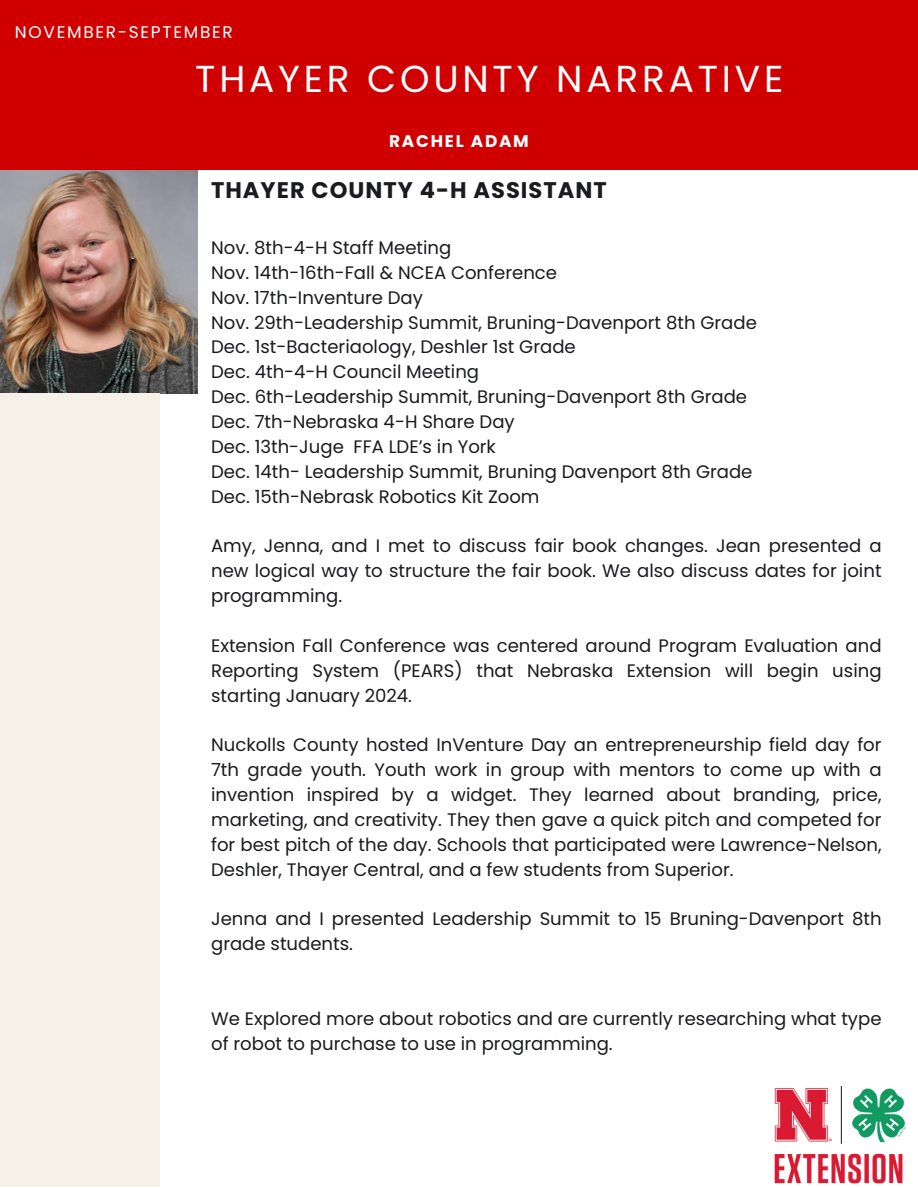
<style>
.page{position:relative;width:918px;height:1188px;background:#fff}
.page>*{position:absolute;margin:0;border:0;box-sizing:border-box;transform-origin:0 0}
.t1{font:37.5px "Poppins";letter-spacing:.1em;color:#fff}
.t2{font:700 22.5px "Poppins";letter-spacing:.045em;color:#1a1b1e}
.t3{font:18.15px/24.9px "Poppins";color:#1a1b1e;text-align:justify}
.t4{font:16.95px "Poppins";letter-spacing:.1em;color:#fff}
.t5{font:700 16.95px "Poppins";letter-spacing:.1em;color:#fff}
</style>
<div class="page">
<img style="left:1px;top:169px;width:197px;height:224px">
<div style="left:0;top:393px;width:160px;height:794px;background:#f5f1e7"></div>
<div style="left:0;top:0;width:918px;height:169px;background:#d00000"></div>
<img style="left:774px;top:1086px;width:132px;height:98px">
<p class="t4" style="left:15px;top:21px;width:219px">NOVEMBER-SEPTEMBER</p>
<p class="t1" style="left:195px;top:53px;width:590px">THAYER COUNTY NARRATIVE</p>
<p class="t5" style="left:389px;top:130px;width:141px">RACHEL ADAM</p>
<p class="t2" style="left:211px;top:174px;width:397px">THAYER COUNTY 4-H ASSISTANT</p>
<p class="t3" style="left:211px;top:235px;width:242px">Nov. 8th-4-H Staff Meeting</p>
<p class="t3" style="left:211px;top:260px;width:347px">Nov. 14th-16th-Fall &amp; NCEA Conference</p>
<p class="t3" style="left:211px;top:285px;width:213px">Nov. 17th-Inventure Day</p>
<p class="t3" style="left:211px;top:310px;width:547px">Nov. 29th-Leadership Summit, Bruning-Davenport 8th Grade</p>
<p class="t3" style="left:211px;top:335px;width:366px">Dec. 1st-Bacteriaology, Deshler 1st Grade</p>
<p class="t3" style="left:211px;top:359px;width:270px">Dec. 4th-4-H Council Meeting</p>
<p class="t3" style="left:211px;top:384px;width:538px">Dec. 6th-Leadership Summit, Bruning-Davenport 8th Grade</p>
<p class="t3" style="left:211px;top:409px;width:305px">Dec. 7th-Nebraska 4-H Share Day</p>
<p class="t3" style="left:211px;top:434px;width:286px">Dec. 13th-Juge FFA LDE’s in York</p>
<p class="t3" style="left:211px;top:459px;width:543px">Dec. 14th- Leadership Summit, Bruning Davenport 8th Grade</p>
<p class="t3" style="left:211px;top:484px;width:330px">Dec. 15th-Nebrask Robotics Kit Zoom</p>
<p class="t3" style="left:211px;top:534px;width:672px">Amy, Jenna, and I met to discuss fair book changes. Jean presented a new logical way to structure the fair book. We also discuss dates for joint programming.</p>
<p class="t3" style="left:211px;top:633px;width:672px">Extension Fall Conference was centered around Program Evaluation and Reporting System (PEARS) that Nebraska Extension will begin using starting January 2024.</p>
<p class="t3" style="left:211px;top:733px;width:672px">Nuckolls County hosted InVenture Day an entrepreneurship field day for 7th grade youth. Youth work in group with mentors to come up with a invention inspired by a widget. They learned about branding, price, marketing, and creativity. They then gave a quick pitch and competed for for best pitch of the day. Schools that participated were Lawrence-Nelson, Deshler, Thayer Central, and a few students from Superior.</p>
<p class="t3" style="left:211px;top:907px;width:672px">Jenna and I presented Leadership Summit to 15 Bruning-Davenport 8th grade students.</p>
<p class="t3" style="left:211px;top:1006px;width:672px">We Explored more about robotics and are currently researching what type of robot to purchase to use in programming.</p>
</div>
